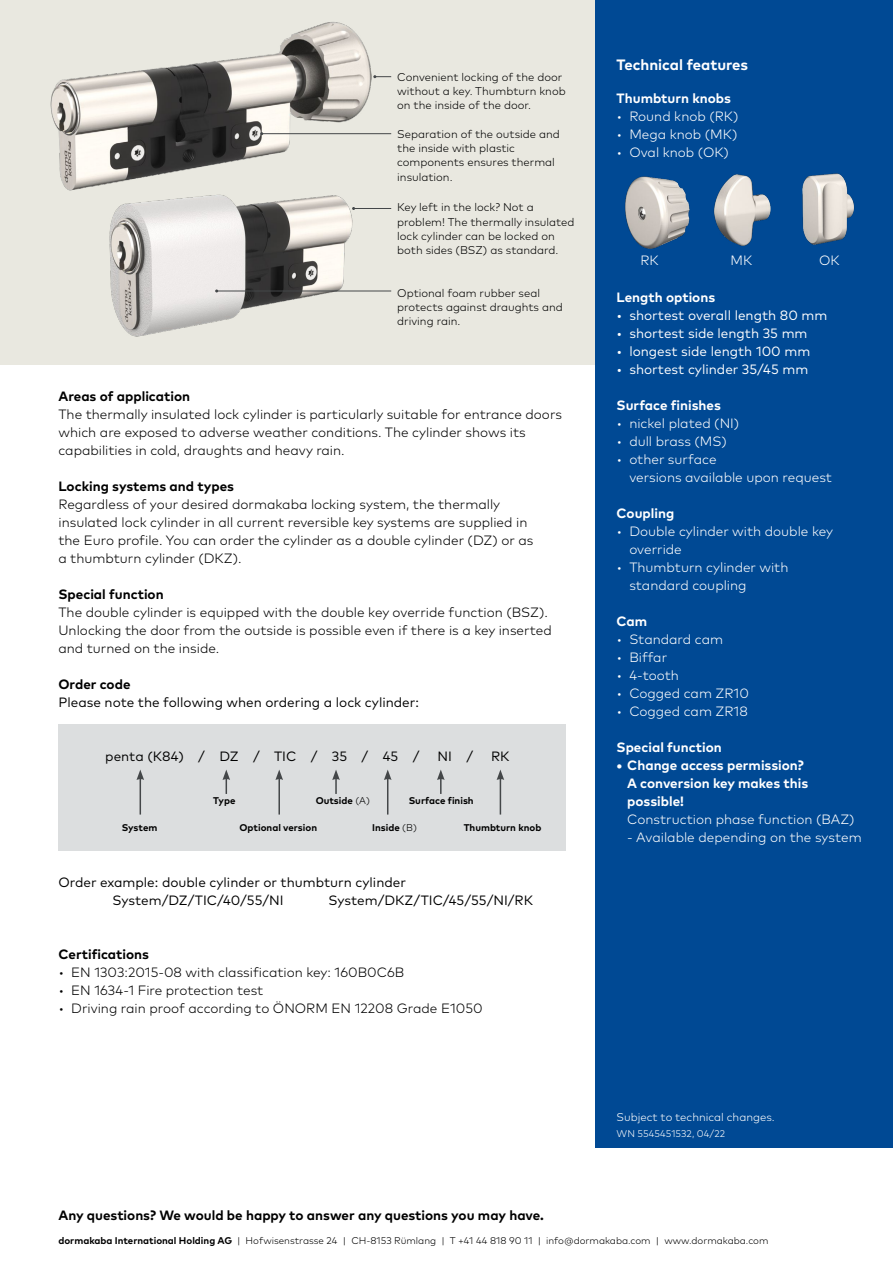
<style>
.page{position:relative;width:893px;height:1263px;background:#fff}
.page>*{position:absolute;margin:0;border:0;box-sizing:border-box;transform-origin:0 0}
._03_Quote_12_18pt__M{font:700 15px "Mark Pro";color:#fff}
.Descriptor_light_bla{font:300 13.5px/18px "Mark Pro";color:#000}
.Descriptor_bold_ligh{font:300 13.5px/18px "Mark Pro";color:#fff}
.Descriptor_light_bla-2{font:13.5px/18px "Mark Pro";color:#000}
.Descriptor_bold_ligh-2{font:700 13.5px/18px "Mark Pro";color:#fff}
.Descriptor_light_bla-3{font:700 13.5px "Mark Pro";color:#000}
.t1{font:13.5px "Mark Pro";color:#fff}
.Descriptor_bold_blac{font:700 13.5px "Mark Pro";color:#fff}
.Descriptor_bold_blac-2{font:700 13.5px "Mark Pro";color:#000}
.Caption_7_5pt_9_5pt{font:300 11.25px/14.2px "Mark Pro";color:#000}
.adress_DACH_IT_Fuss{font:300 11.25px "Mark Pro";color:#fff}
.t2{font:300 9.75px "Mark Pro";color:#000}
.adress_DACH_Fuss_6_5{font:700 9.75px "Mark Pro";color:#000}
.adress_DACH_IT_Fuss-2{font:300 9.75px "Mark Pro";color:#fff}
.s1{font-weight:300}
.s2{font-weight:700}
</style>
<div class="page">
<div style="left:0;top:0;width:595px;height:364px;background:#e9e8e0"></div>
<div style="left:595px;top:0;width:298px;height:1147px;background:#004994"></div>
<img style="left:50px;top:22px;width:321px;height:168px">
<img style="left:110px;top:194px;width:243px;height:142px">
<hr style="left:262px;top:133px;width:129px;height:1px;background:#444749">
<svg style="left:373px;top:75px;width:18px;height:3px"></svg>
<hr style="left:354px;top:208px;width:37px;height:1px;background:#444749">
<hr style="left:217px;top:291px;width:174px;height:1px;background:#444749">
<div style="left:58px;top:724px;width:508px;height:126px;background:#dcdedf"></div>
<hr style="left:140px;top:778px;width:1px;height:36px;background:#444749">
<svg style="left:136px;top:769px;width:8px;height:11px"></svg>
<hr style="left:387px;top:778px;width:1px;height:36px;background:#444749">
<svg style="left:384px;top:769px;width:8px;height:11px"></svg>
<hr style="left:500px;top:778px;width:1px;height:36px;background:#444749">
<svg style="left:497px;top:769px;width:7px;height:11px"></svg>
<hr style="left:278px;top:778px;width:2px;height:36px;background:#444749">
<svg style="left:275px;top:769px;width:8px;height:11px"></svg>
<svg style="left:222px;top:769px;width:8px;height:25px"></svg>
<svg style="left:332px;top:770px;width:8px;height:24px"></svg>
<svg style="left:437px;top:769px;width:8px;height:25px"></svg>
<img style="left:713px;top:175px;width:58px;height:71px">
<img style="left:625px;top:176px;width:65px;height:72px">
<img style="left:802px;top:173px;width:53px;height:71px">
<p class="Caption_7_5pt_9_5pt" style="left:397px;top:69px;width:170px">Convenient locking of the door without a key. Thumbturn knob on the inside of the door.</p>
<p class="Caption_7_5pt_9_5pt" style="left:397px;top:126px;width:164px">Separation of the outside and the inside with plastic components ensures thermal insulation.</p>
<p class="Caption_7_5pt_9_5pt" style="left:397px;top:199px;width:179px">Key left in the lock? Not a problem! The thermally insulated lock cylinder can be locked on both sides (BSZ) as standard.</p>
<p class="Caption_7_5pt_9_5pt" style="left:397px;top:285px;width:167px">Optional foam rubber seal protects against draughts and driving rain.</p>
<p class="Descriptor_light_bla-3" style="left:58px;top:385px;width:133px">Areas of application</p>
<p class="Descriptor_light_bla" style="left:58px;top:404px;width:505px">The thermally insulated lock cylinder is particularly suitable for entrance doors which are exposed to adverse weather conditions. The cylinder shows its capabilities in cold, draughts and heavy rain.</p>
<p class="Descriptor_light_bla-3" style="left:58px;top:475px;width:177px">Locking systems and types</p>
<p class="Descriptor_light_bla" style="left:58px;top:494px;width:476px">Regardless of your desired dormakaba locking system, the thermally insulated lock cylinder in all current reversible key systems are supplied in the Euro profile. You can order the cylinder as a double cylinder (DZ) or as a thumbturn cylinder (DKZ).</p>
<p class="Descriptor_light_bla-3" style="left:58px;top:583px;width:107px">Special function</p>
<p class="Descriptor_light_bla" style="left:58px;top:602px;width:495px">The double cylinder is equipped with the double key override function (BSZ).<br>Unlocking the door from the outside is possible even if there is a key inserted and turned on the inside.</p>
<p class="Descriptor_bold_blac-2" style="left:58px;top:673px;width:74px">Order code</p>
<p class="Descriptor_light_bla-2" style="left:58px;top:692px;width:362px">Please note the following when ordering a lock cylinder:</p>
<p class="Descriptor_light_bla-2" style="left:105px;top:746px;width:316px">penta (K84) / DZ / TIC / 35 / 45 /</p>
<p class="Descriptor_light_bla-2" style="left:437px;top:746px;width:37px">NI /</p>
<p class="Descriptor_light_bla-2" style="left:491px;top:746px;width:20px">RK</p>
<p class="adress_DACH_Fuss_6_5" style="left:122px;top:821px;width:37px">System</p>
<p class="adress_DACH_Fuss_6_5" style="left:316px;top:793px;width:56px">Outside <span class="s1">(A)</span></p>
<p class="adress_DACH_Fuss_6_5" style="left:409px;top:793px;width:67px">Surface finish</p>
<p class="adress_DACH_Fuss_6_5" style="left:372px;top:821px;width:46px">Inside <span class="s1">(B)</span></p>
<p class="adress_DACH_Fuss_6_5" style="left:464px;top:821px;width:79px">Thumbturn knob</p>
<p class="adress_DACH_Fuss_6_5" style="left:213px;top:793px;width:24px">Type</p>
<p class="adress_DACH_Fuss_6_5" style="left:240px;top:821px;width:79px">Optional version</p>
<p class="Descriptor_light_bla-2" style="left:112px;top:872px;width:295px;text-indent:-54px">Order example: double cylinder or thumbturn cylinder<br>System/DZ/TIC/40/55/NI</p>
<p class="Descriptor_light_bla-2" style="left:328px;top:890px;width:206px">System/DKZ/TIC/45/55/NI/RK</p>
<p class="Descriptor_light_bla-3" style="left:58px;top:943px;width:92px">Certifications</p>
<p class="Descriptor_light_bla" style="left:58px;top:962px;width:347px">• EN 1303:2015-08 with classification key: 160B0C6B</p>
<p class="Descriptor_light_bla" style="left:58px;top:980px;width:206px">• EN 1634-1 Fire protection test</p>
<p class="Descriptor_light_bla" style="left:58px;top:998px;width:426px">• Driving rain proof according to ÖNORM EN 12208 Grade E1050</p>
<p class="_03_Quote_12_18pt__M" style="left:617px;top:54px;width:133px">Technical features</p>
<p class="Descriptor_bold_ligh-2" style="left:617px;top:89px;width:116px">Thumbturn knobs</p>
<p class="Descriptor_bold_ligh" style="left:617px;top:107px;width:123px">• Round knob (RK)</p>
<p class="Descriptor_bold_ligh" style="left:617px;top:125px;width:122px">• Mega knob (MK)</p>
<p class="Descriptor_bold_ligh" style="left:617px;top:143px;width:114px">• Oval knob (OK)</p>
<p class="Descriptor_bold_ligh" style="left:641px;top:251px;width:20px">RK</p>
<p class="Descriptor_bold_ligh" style="left:731px;top:251px;width:23px">MK</p>
<p class="Descriptor_bold_ligh" style="left:819px;top:251px;width:22px">OK</p>
<p class="Descriptor_bold_blac" style="left:617px;top:286px;width:100px">Length options</p>
<p class="t1" style="left:617px;top:305px;width:212px">• shortest overall length 80 mm</p>
<p class="t1" style="left:617px;top:323px;width:192px">• shortest side length 35 mm</p>
<p class="t1" style="left:617px;top:341px;width:195px">• longest side length 100 mm</p>
<p class="t1" style="left:617px;top:359px;width:193px">• shortest cylinder 35/45 mm</p>
<p class="Descriptor_bold_ligh-2" style="left:617px;top:395px;width:106px">Surface finishes</p>
<p class="Descriptor_bold_ligh" style="left:617px;top:413px;width:124px">• nickel plated (NI)</p>
<p class="Descriptor_bold_ligh" style="left:617px;top:431px;width:112px">• dull brass (MS)</p>
<p class="Descriptor_bold_ligh" style="left:629px;top:449px;width:204px;text-indent:-13px">• other surface<br>versions available upon request</p>
<p class="Descriptor_bold_ligh-2" style="left:617px;top:503px;width:59px">Coupling</p>
<p class="Descriptor_bold_ligh" style="left:629px;top:521px;width:205px;text-indent:-13px">• Double cylinder with double key override</p>
<p class="Descriptor_bold_ligh" style="left:629px;top:557px;width:161px;text-indent:-13px">• Thumbturn cylinder with standard coupling</p>
<p class="Descriptor_bold_ligh-2" style="left:617px;top:611px;width:32px">Cam</p>
<p class="Descriptor_bold_ligh" style="left:617px;top:629px;width:108px">• Standard cam</p>
<p class="Descriptor_bold_ligh" style="left:617px;top:647px;width:52px">• Biffar</p>
<p class="Descriptor_bold_ligh" style="left:617px;top:665px;width:64px">• 4-tooth</p>
<p class="Descriptor_bold_ligh" style="left:617px;top:683px;width:134px">• Cogged cam ZR10</p>
<p class="Descriptor_bold_ligh" style="left:617px;top:701px;width:133px">• Cogged cam ZR18</p>
<p class="Descriptor_bold_ligh-2" style="left:617px;top:737px;width:107px">Special function</p>
<p class="Descriptor_bold_ligh-2" style="left:627px;top:755px;width:229px;text-indent:-11px">• Change access permission?<br>A conversion key makes this possible!<br><span class="s1">Construction phase function (BAZ)</span></p>
<p class="Descriptor_bold_ligh" style="left:627px;top:827px;width:236px">- Available depending on the system</p>
<p class="adress_DACH_IT_Fuss-2" style="left:638px;top:1110px;width:172px">© 2018 dormakaba. Version 09/2018</p>
<p class="adress_DACH_IT_Fuss" style="left:617px;top:1109px;width:160px">Subject to technical changes.</p>
<p class="adress_DACH_IT_Fuss-2" style="left:617px;top:1127px;width:110px">WN 5545451532, 04/22</p>
<p class="Descriptor_light_bla-3" style="left:58px;top:1204px;width:487px">Any questions? We would be happy to answer any questions you may have.</p>
<p class="t2" style="left:58px;top:1233px;width:712px"><span class="s2">dormakaba International Holding AG</span> | Hofwisenstrasse 24 | CH-8153 Rümlang | T +41 44 818 90 11 | info@dormakaba.com | www.dormakaba.com</p>
</div>
